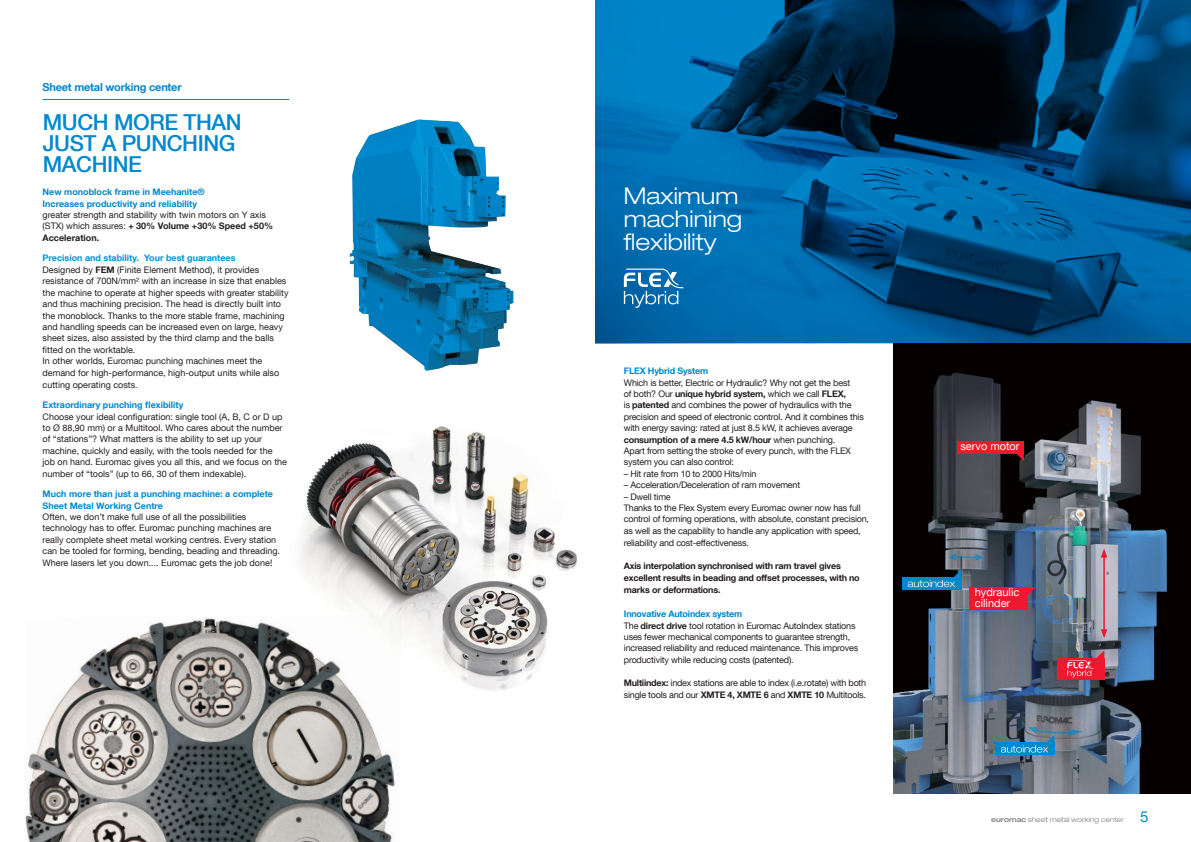
<style>
.page{position:relative;width:1191px;height:842px;background:#fff}
.page>*{position:absolute;margin:0;border:0;box-sizing:border-box;transform-origin:0 0}
.t1{font:300 expanded 23px/23px "Helvetica Neue LT Com";color:#fff}
.t2{font:500 22px/21px "Helvetica Neue LT Com";letter-spacing:-.02em;color:#0088ce}
.t3{font:11px/11px "Helvetica Neue LT Com";color:#fff}
.t4{font:700 11px "Helvetica Neue LT Com";letter-spacing:-.02em;color:#0088ce}
.t5{font:9px/11.5px "Helvetica Neue LT Com";color:#241f1f}
.t6{font:9px/11.6px "Helvetica Neue LT Com";letter-spacing:-.02em;color:#241f1f}
.t7{font:700 9px/11.4px "Helvetica Neue LT Com";color:#0088ce}
.t8{font:700 9px/11.7px "Helvetica Neue LT Com";letter-spacing:-.02em;color:#241f1f}
.t9{font:9px/11.4px "Helvetica Neue LT Com";letter-spacing:-.025em;color:#241f1f}
.t10{font:700 9px "Helvetica Neue LT Com";letter-spacing:-.02em;color:#0088ce}
.t11{font:300 expanded 7px "Helvetica Neue LT Com";color:#7d7c7e}
.s1{font-weight:700}
.s2{font-weight:700;color:#0095d5}
.s3{font-weight:700;color:#0088ce}
.s4{font-weight:500}
.s5{font-weight:400;font-stretch:normal;font-size:15px;color:#0088ce}
</style>
<div class="page">
<svg style="left:595px;top:0;width:596px;height:343px;background:#004e80"></svg>
<img style="left:25px;top:618px;width:370px;height:224px">
<img style="left:271px;top:426px;width:307px;height:293px">
<img style="left:893px;top:343px;width:298px;height:451px">
<hr style="left:1103px;top:555px;width:1px;height:77px;background:#ef182e">
<svg style="left:1100px;top:549px;width:7px;height:8px"></svg>
<svg style="left:1100px;top:629px;width:7px;height:9px"></svg>
<div style="left:901px;top:577px;width:60px;height:13px;background:#0088ce"></div>
<svg style="left:907px;top:569px;width:54px;height:18px"></svg>
<svg style="left:994px;top:743px;width:60px;height:12px"></svg>
<svg style="left:1001px;top:735px;width:53px;height:17px"></svg>
<div style="left:1056px;top:658px;width:48px;height:21px;background:#ef182e"></div>
<div style="left:957px;top:441px;width:66px;height:12px;background:#ef182e"></div>
<svg style="left:1015px;top:453px;width:8px;height:8px"></svg>
<div style="left:968px;top:587px;width:59px;height:23px;background:#ef182e"></div>
<svg style="left:1027px;top:587px;width:8px;height:9px"></svg>
<svg style="left:1067px;top:650px;width:37px;height:27px"></svg>
<img style="left:349px;top:119px;width:165px;height:252px">
<svg style="left:623px;top:269px;width:60px;height:39px;background:#3d8abc"></svg>
<hr style="left:43px;top:99px;width:246px;height:1px;background:#0088ce">
<p class="t4" style="left:43px;top:80px;width:141px">Sheet metal working center</p>
<h2 class="t2" style="left:43px;top:111px;width:200px">MUCH MORE THAN<br>JUST A PUNCHING<br>MACHINE</h2>
<p class="t7" style="left:43px;top:186px;width:164px">New monoblock frame in Meehanite®<br>Increases productivity and reliability</p>
<p class="t5" style="left:43px;top:209px;width:232px">greater strength and stability with twin motors on Y axis (STX) which assures: <span class="s1">+ 30% Volume +30% Speed +50%<br>Acceleration.</span></p>
<p class="t5" style="left:43px;top:252px;width:248px"><span class="s2">Precision and stability. Your best guarantees<br></span>Designed by <span class="s1">FEM</span> (Finite Element Method), it provides resistance of 700N/mm² with an increase in size that enables the machine to operate at higher speeds with greater stability and thus machining precision. The head is directly built into the monoblock. Thanks to the more stable frame, machining and handling speeds can be increased even on large, heavy sheet sizes, also assisted by the third clamp and the balls fitted on the worktable.<br>In other worlds, Euromac punching machines meet the demand for high-performance, high-output units while also cutting operating costs.</p>
<p class="t7" style="left:43px;top:398px;width:142px">Extraordinary punching flexibility</p>
<p class="t5" style="left:43px;top:410px;width:246px">Choose your ideal configuration: single tool (A, B, C or D up to Ø 88,90 mm) or a Multitool. Who cares about the number of “stations”? What matters is the ability to set up your machine, quickly and easily, with the tools needed for the job on hand. Euromac gives you all this, and we focus on the number of “tools” (up to 66, 30 of them indexable).</p>
<p class="t7" style="left:43px;top:488px;width:232px">Much more than just a punching machine: a complete<br>Sheet Metal Working Centre</p>
<p class="t5" style="left:43px;top:511px;width:239px">Often, we don’t make full use of all the possibilities technology has to offer. Euromac punching machines are really complete sheet metal working centres. Every station can be tooled for forming, bending, beading and threading.<br>Where lasers let you down.... Euromac gets the job done!</p>
<h1 class="t1" style="left:624px;top:184px;width:120px">Maximum machining flexibility</h1>
<p class="t10" style="left:624px;top:365px;width:86px">FLEX Hybrid System</p>
<p class="t6" style="left:624px;top:376px;width:241px">Which is better, Electric or Hydraulic? Why not get the best<br>of both? Our <span class="s1">unique hybrid system,</span> which we call <span class="s1">FLEX,<br></span>is <span class="s1">patented</span> and combines the power of hydraulics with the precision and speed of electronic control. And it combines this with energy saving: rated at just 8.5 kW, it achieves average <span class="s1">consumption of a mere 4.5 kW/hour</span> when punching.<br>Apart from setting the stroke of every punch, with the FLEX system you can also control:</p>
<p class="t6" style="left:624px;top:468px;width:134px">– Hit rate from 10 to 2000 Hits/min</p>
<p class="t6" style="left:624px;top:479px;width:178px">– Acceleration/Deceleration of ram movement</p>
<p class="t6" style="left:624px;top:490px;width:247px">– Dwell time<br>Thanks to the Flex System every Euromac owner now has full control of forming operations, with absolute, constant precision, as well as the capability to handle any application with speed, reliability and cost-effectiveness.</p>
<p class="t8" style="left:624px;top:560px;width:237px">Axis interpolation synchronised with ram travel gives excellent results in beading and offset processes, with no marks or deformations.</p>
<p class="t6" style="left:624px;top:607px;width:236px"><span class="s3">Innovative Autoindex system<br></span>The <span class="s1">direct drive</span> tool rotation in Euromac AutoIndex stations uses fewer mechanical components to guarantee strength, increased reliability and reduced maintenance. This improves productivity while reducing costs (patented).</p>
<p class="t9" style="left:624px;top:677px;width:244px"><span class="s1">Multiindex:</span> index stations are able to index (i.e.rotate) with both single tools and our <span class="s1">XMTE 4, XMTE 6</span> and <span class="s1">XMTE 10</span> Multitools.</p>
<p class="t3" style="left:960px;top:440px;width:61px">servo motor</p>
<p class="t3" style="left:974px;top:587px;width:46px">hydraulic cilinder</p>
<p class="t11" style="left:991px;top:815px;width:159px"><span class="s4">euromac</span> sheet metal working center <span class="s5">5</span></p>
</div>
